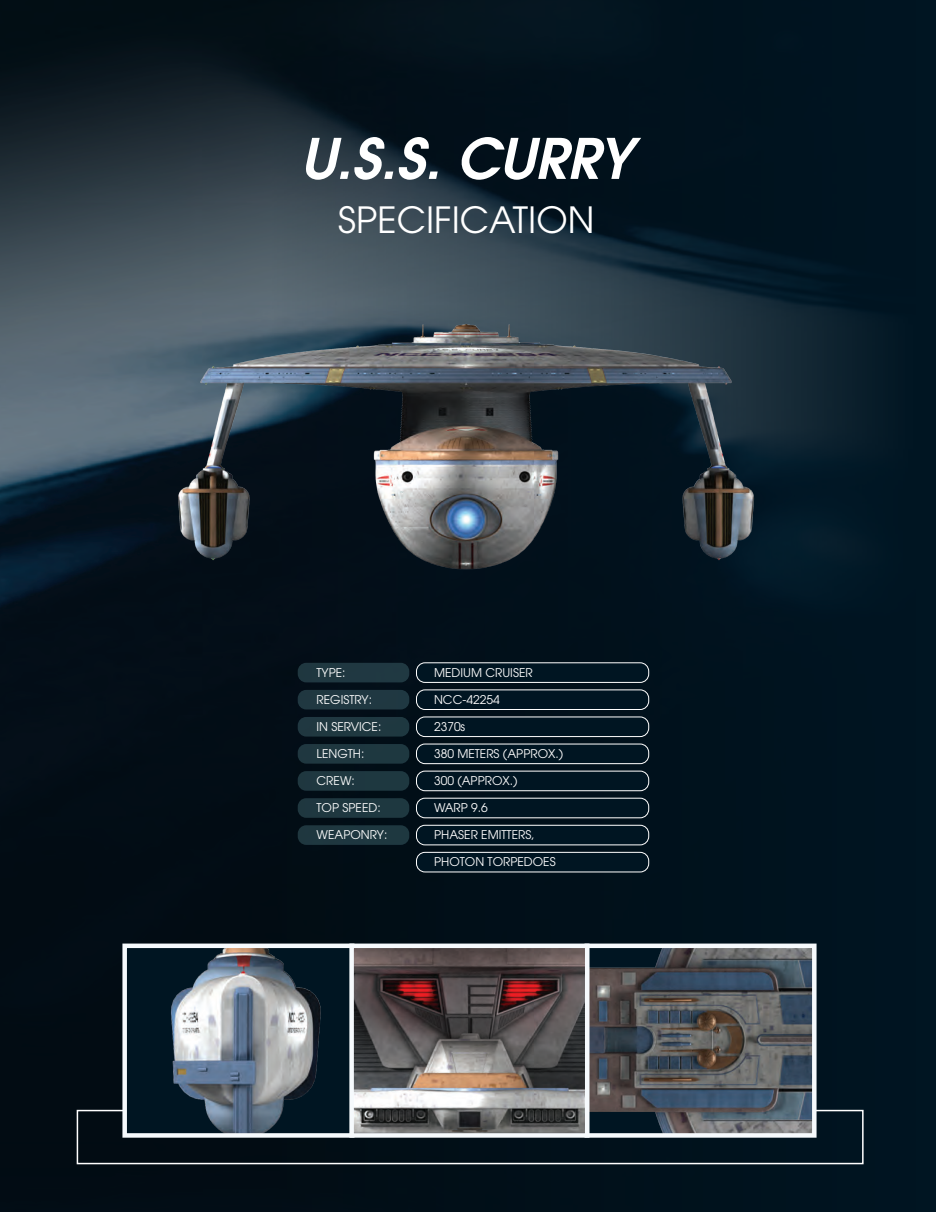
<style>
.page{position:relative;width:936px;height:1212px;background:#fff}
.page>*{position:absolute;margin:0;border:0;box-sizing:border-box;transform-origin:0 0}
.t1{font:italic 600 55.5px "Avant Garde LT";color:#fff}
.t2{font:36px "Avant Garde";color:#fff}
.t3{font:12px "Avant Garde";color:#fff}
</style>
<div class="page">
<img style="left:0;top:0;width:935px;height:1212px">
<div style="left:298px;top:663px;width:111px;height:19px;background:#203842;border-radius:9px"></div>
<div style="left:298px;top:690px;width:111px;height:19px;background:#203842;border-radius:9px"></div>
<div style="left:298px;top:717px;width:111px;height:19px;background:#1f3840;border-radius:9px"></div>
<div style="left:298px;top:744px;width:111px;height:20px;background:#1f3840;border-radius:9px"></div>
<div style="left:298px;top:771px;width:111px;height:20px;background:#1e3840;border-radius:9px"></div>
<div style="left:298px;top:798px;width:111px;height:20px;background:#1e3740;border-radius:9px"></div>
<div style="left:298px;top:825px;width:111px;height:20px;background:#1e3840;border-radius:9px"></div>
<div style="left:416px;top:663px;width:232px;height:19px;background:#001522;border-radius:9px"></div>
<div style="left:416px;top:662px;width:233px;height:21px;border:1px solid #fff;border-radius:9px"></div>
<div style="left:416px;top:690px;width:232px;height:19px;background:#001522;border-radius:9px"></div>
<div style="left:416px;top:689px;width:233px;height:21px;border:1px solid #fff;border-radius:9px"></div>
<div style="left:416px;top:717px;width:232px;height:19px;background:#001522;border-radius:9px"></div>
<div style="left:416px;top:716px;width:233px;height:21px;border:1px solid #fff;border-radius:9px"></div>
<div style="left:416px;top:744px;width:232px;height:20px;background:#001522;border-radius:9px"></div>
<div style="left:416px;top:744px;width:233px;height:20px;border:1px solid #fff;border-radius:9px"></div>
<div style="left:416px;top:771px;width:232px;height:20px;background:#001522;border-radius:9px"></div>
<div style="left:416px;top:771px;width:233px;height:20px;border:1px solid #fff;border-radius:9px"></div>
<div style="left:416px;top:798px;width:232px;height:20px;background:#001522;border-radius:9px"></div>
<div style="left:416px;top:798px;width:233px;height:20px;border:1px solid #fff;border-radius:9px"></div>
<div style="left:416px;top:825px;width:232px;height:20px;background:#001522;border-radius:9px"></div>
<div style="left:416px;top:825px;width:233px;height:20px;border:1px solid #fff;border-radius:9px"></div>
<div style="left:416px;top:852px;width:232px;height:20px;background:#001522;border-radius:9px"></div>
<div style="left:416px;top:852px;width:233px;height:20px;border:1px solid #fff;border-radius:9px"></div>
<div style="left:77px;top:1110px;width:786px;height:54px;border:2px solid #fff"></div>
<img style="left:166px;top:315px;width:600px;height:261px">
<div style="left:125px;top:946px;width:227px;height:189px;background:#001522"></div>
<img style="left:141px;top:948px;width:208px;height:185px">
<div style="left:122px;top:943px;width:232px;height:195px;border:4px solid #f6fafd"></div>
<svg style="left:589px;top:948px;width:222px;height:185px;background:#4d5259"></svg>
<div style="left:584px;top:943px;width:232px;height:195px;border:4px solid #f6fafd"></div>
<svg style="left:354px;top:948px;width:230px;height:185px;background:#665c5b"></svg>
<div style="left:349px;top:943px;width:240px;height:195px;border:4px solid #f6fafd"></div>
<h1 class="t1" style="left:300px;top:122px;width:333px">U.S.S. CURRY</h1>
<h2 class="t2" style="left:338px;top:199px;width:257px">SPECIFICATION</h2>
<p class="t3" style="left:316px;top:666px;width:31px">TYPE:</p>
<p class="t3" style="left:434px;top:666px;width:100px">MEDIUM CRUISER</p>
<p class="t3" style="left:316px;top:693px;width:57px">REGISTRY:</p>
<p class="t3" style="left:434px;top:693px;width:67px">NCC-42254</p>
<p class="t3" style="left:316px;top:720px;width:66px">IN SERVICE:</p>
<p class="t3" style="left:434px;top:720px;width:33px">2370s</p>
<p class="t3" style="left:316px;top:747px;width:49px">LENGTH:</p>
<p class="t3" style="left:434px;top:747px;width:131px">380 METERS (APPROX.)</p>
<p class="t3" style="left:316px;top:774px;width:40px">CREW:</p>
<p class="t3" style="left:434px;top:774px;width:85px">300 (APPROX.)</p>
<p class="t3" style="left:316px;top:801px;width:66px">TOP SPEED:</p>
<p class="t3" style="left:434px;top:801px;width:55px">WARP 9.6</p>
<p class="t3" style="left:316px;top:828px;width:72px">WEAPONRY:</p>
<p class="t3" style="left:434px;top:828px;width:102px">PHASER EMITTERS,</p>
<p class="t3" style="left:434px;top:855px;width:123px">PHOTON TORPEDOES</p>
</div>
